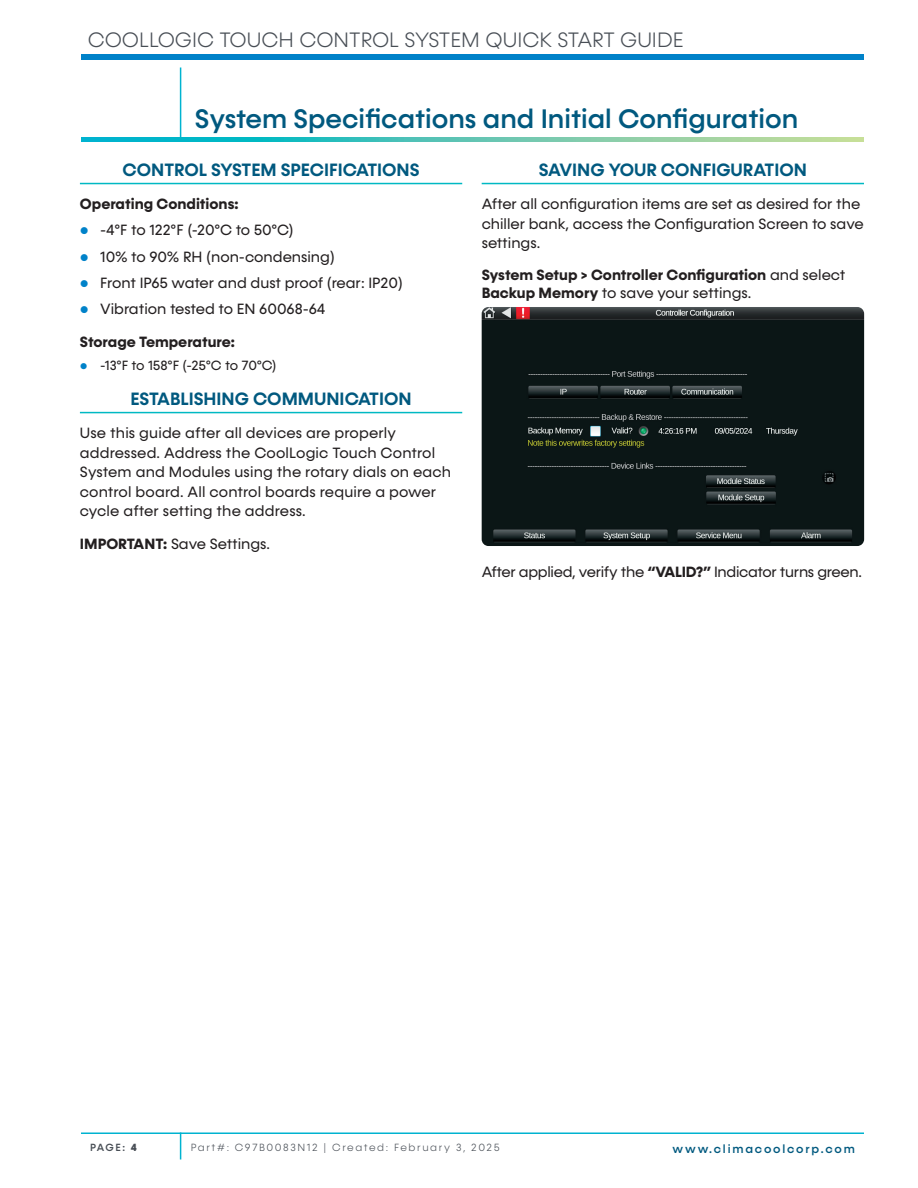
<style>
.page{position:relative;width:918px;height:1188px;background:#fff}
.page>*{position:absolute;margin:0;border:0;box-sizing:border-box;transform-origin:0 0}
.t1{font:500 27px "Konnect";color:#01597f}
.t2{font:300 21px "Konnect";color:#484e55}
.t3{font:600 18px "Konnect";color:#01597f}
.t4{font:15px/19.5px "Konnect";color:#231f20}
.t5{font:700 15px/18px "Konnect";color:#231f20}
.t6{font:15px "Konnect";letter-spacing:-.02em;color:#231f20}
.t7{font:13.5px "Konnect";color:#231f20}
.t8{font:500 12px "Konnect";letter-spacing:.15em;color:#01597f}
.t9{font:300 10.5px "Konnect";letter-spacing:.15em;color:#484e55}
.t10{font:500 10.5px "Konnect";color:#484e55}
.s1{font-weight:400}
.s2{font-weight:700}
.s3{font-weight:800}
</style>
<div class="page">
<div style="left:81px;top:54px;width:783px;height:5px;background:#0082c9"></div>
<hr style="left:180px;top:68px;width:1px;height:71px;background:#00b3d0">
<hr style="left:81px;top:1132px;width:783px;height:2px;background:#00b3d0">
<svg style="left:180px;top:1132px;width:1px;height:28px"></svg>
<svg style="left:81px;top:138px;width:783px;height:3px;background:#5ac6b3"></svg>
<hr style="left:482px;top:183px;width:382px;height:1px;background:#00b9c3">
<img style="left:482px;top:307px;width:382px;height:239px">
<hr style="left:80px;top:183px;width:382px;height:1px;background:#00b9c3">
<hr style="left:80px;top:412px;width:382px;height:1px;background:#00b9c3">
<h2 class="t2" style="left:88px;top:28px;width:594px">COOLLOGIC TOUCH CONTROL SYSTEM QUICK START GUI DE</h2>
<h1 class="t1" style="left:195px;top:103px;width:605px">System Specifications and Initial Configuration</h1>
<p class="t3" style="left:539px;top:159px;width:270px">SAVING YOUR CONFIGURATION</p>
<p class="t4" style="left:482px;top:194px;width:384px">After all configuration items are set as desired for the chiller bank, access the Configuration Screen to save settings.</p>
<p class="t5" style="left:482px;top:266px;width:365px">System Setup &gt; Controller Configuration <span class="s1">and select<br></span>Backup Memory <span class="s1">to save your settings.</span></p>
<p class="t3" style="left:123px;top:159px;width:299px">CONTROL SYSTEM SPECIFICATIONS</p>
<p class="t5" style="left:80px;top:195px;width:160px">Operating Conditions:</p>
<p class="t4" style="left:100px;top:217px;width:304px;line-height:26.2px">-4°F to 122°F (-20°C to 50°C)<br>10% to 90% RH (non-condensing)<br>Front IP65 water and dust proof (rear: IP20)<br>Vibration tested to EN 60068-64</p>
<p class="t5" style="left:80px;top:333px;width:157px">Storage Temperature:</p>
<p class="t7" style="left:100px;top:358px;width:178px">-13°F to 158°F (-25°C to 70°C)</p>
<p class="t3" style="left:131px;top:388px;width:283px">ESTABLISHING COMMUNICATION</p>
<p class="t4" style="left:80px;top:423px;width:373px">Use this guide after all devices are properly addressed. Address the CoolLogic Touch Control System and Modules using the rotary dials on each control board. All control boards require a power cycle after setting the address.</p>
<p class="t4" style="left:80px;top:534px;width:192px"><span class="s2">IMPORTANT:</span> Save Settings.</p>
<p class="t6" style="left:482px;top:563px;width:382px">After applied, verify the <span class="s2">“VALID?”</span> Indicator turns green.</p>
<p class="t10" style="left:90px;top:1142px;width:48px">PAGE: <span class="s3">4</span></p>
<p class="t9" style="left:191px;top:1142px;width:311px">PART#: C97B0083N 12 | CREATED: FEBRUARY 3, 2025</p>
<p class="t8" style="left:673px;top:1141px;width:184px">www.climacoolcorp.com</p>
</div>
